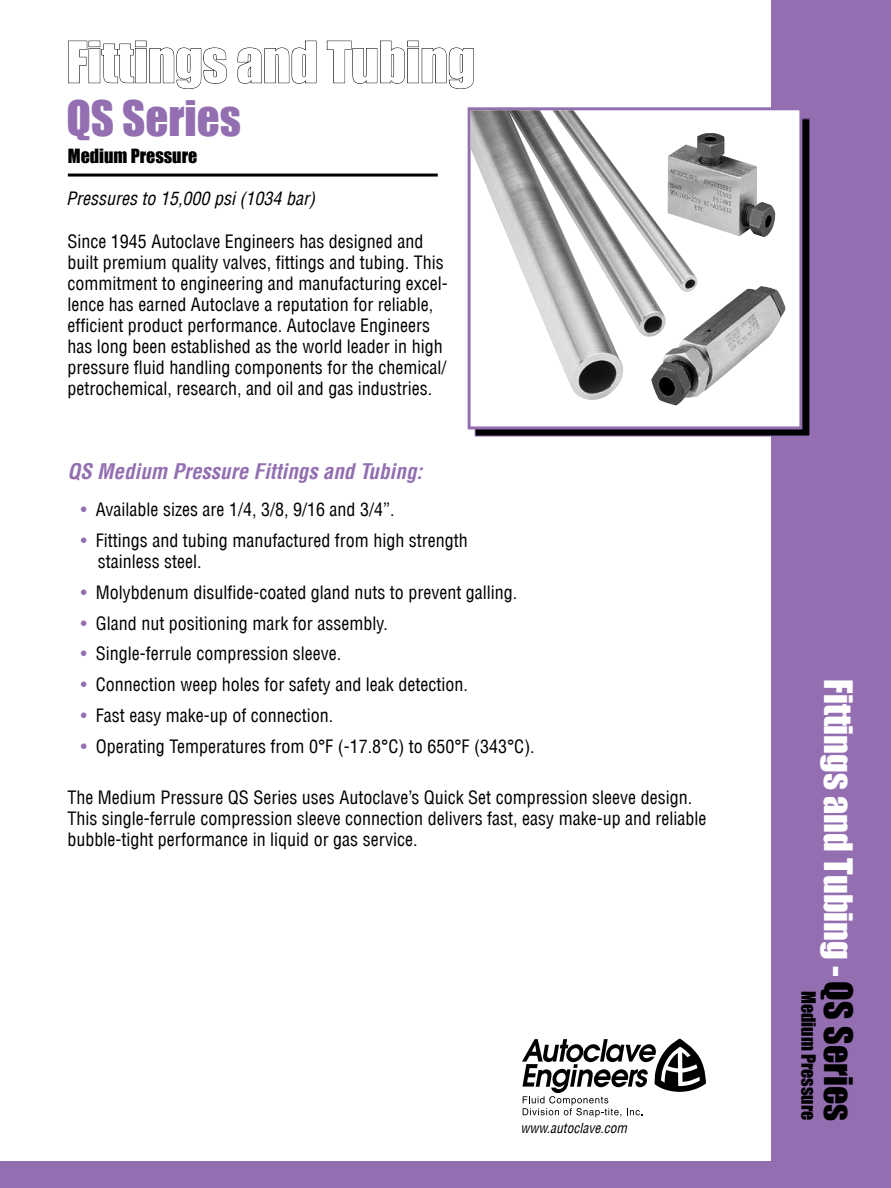
<style>
.page{position:relative;width:891px;height:1188px;background:#fff}
.page>*{position:absolute;margin:0;border:0;box-sizing:border-box;transform-origin:0 0}
.t1{font:52.5px "Impact";color:#fff}
.t2{font:45px "Impact";color:#936fb1}
.t3{font:36px "Impact";color:#fff}
.t4{font:italic 700 condensed 21px "Helvetica LT";color:#936fb1}
.t5{font:condensed 18px/21px "Helvetica LT";color:#000}
.t6{font:italic condensed 18px "Helvetica LT";color:#000}
.t7{font:18px "Impact";color:#000}
.t8{font:italic condensed 13.5px "Helvetica LT";color:#000}
.s1{color:#936fb1}
.s2{color:#000}
</style>
<div class="page">
<div style="left:0;top:1161px;width:891px;height:27px;background:#936fb1"></div>
<svg style="left:522px;top:1039px;width:184px;height:78px"></svg>
<div style="left:772px;top:0;width:119px;height:1188px;background:#936fb1"></div>
<hr style="left:68px;top:174px;width:370px;height:3px;background:#000">
<svg style="left:477px;top:121px;width:331px;height:313px;background:#0a080d"></svg>
<svg style="left:472px;top:111px;width:326px;height:314px"></svg>
<div style="left:468px;top:107px;width:334px;height:322px;border:3px solid #936fb1"></div>
<svg style="left:68px;top:40px;width:159px;height:49px"></svg>
<svg style="left:237px;top:40px;width:80px;height:44px"></svg>
<svg style="left:327px;top:40px;width:147px;height:49px"></svg>
<img style="left:698px;top:133px;width:77px;height:104px">
<img style="left:509px;top:110px;width:189px;height:227px">
<img style="left:651px;top:286px;width:135px;height:119px">
<h1 class="t1" style="left:66px;top:21px;width:410px">Fittings and Tubing</h1>
<h2 class="t2" style="left:66px;top:83px;width:176px">QS Series</h2>
<p class="t7" style="left:68px;top:142px;width:131px">Medium Pressure</p>
<p class="t6" style="left:66px;top:187px;width:250px">Pressures to 15,000 psi (1034 bar)</p>
<p class="t5" style="left:67px;top:231px;width:382px">Since 1945 Autoclave Engineers has designed and built premium quality valves, fittings and tubing. This commitment to engineering and manufacturing excel&shy;lence has earned Autoclave a reputation for reliable, efficient product performance. Autoclave Engineers has long been established as the world leader in high pressure fluid handling components for the chemical/ petrochemical, research, and oil and gas industries.</p>
<p class="t4" style="left:67px;top:458px;width:356px">QS Medium Pressure Fittings and Tubing:</p>
<p class="t5" style="left:81px;top:499px;width:315px"><span class="s1">•</span> Available sizes are 1/4, 3/8, 9/16 and 3/4”.</p>
<p class="t5" style="left:98px;top:530px;width:372px;text-indent:-17px"><span class="s1">•</span> Fittings and tubing manufactured from high strength stainless steel.</p>
<p class="t5" style="left:81px;top:582px;width:438px"><span class="s1">•</span> Molybdenum disulfide-coated gland nuts to prevent galling.</p>
<p class="t5" style="left:81px;top:612px;width:308px"><span class="s1">•</span> Gland nut positioning mark for assembly.</p>
<p class="t5" style="left:81px;top:643px;width:262px"><span class="s1">•</span> Single-ferrule compression sleeve.</p>
<p class="t5" style="left:81px;top:674px;width:388px"><span class="s1">•</span> Connection weep holes for safety and leak detection.</p>
<p class="t5" style="left:81px;top:705px;width:254px"><span class="s1">•</span> Fast easy make-up of connection.</p>
<p class="t5" style="left:81px;top:735px;width:455px"><span class="s1">•</span> Operating Temperatures from 0°F (-17.8°C) to 650°F (343°C).</p>
<p class="t5" style="left:67px;top:787px;width:641px">The Medium Pressure QS Series uses Autoclave’s Quick Set compression sleeve design.<br>This single-ferrule compression sleeve connection delivers fast, easy make-up and reliable bubble-tight performance in liquid or gas service.</p>
<p class="t8" style="left:520px;top:1120px;width:108px">www.autoclave.com</p>
<h3 class="t3" style="left:866px;top:679px;width:443px;rotate:90deg">Fittings and Tubing -<span class="s2">QS Series</span></h3>
<p class="t7" style="left:823px;top:991px;width:131px;rotate:90deg">Medium Pressure</p>
</div>
